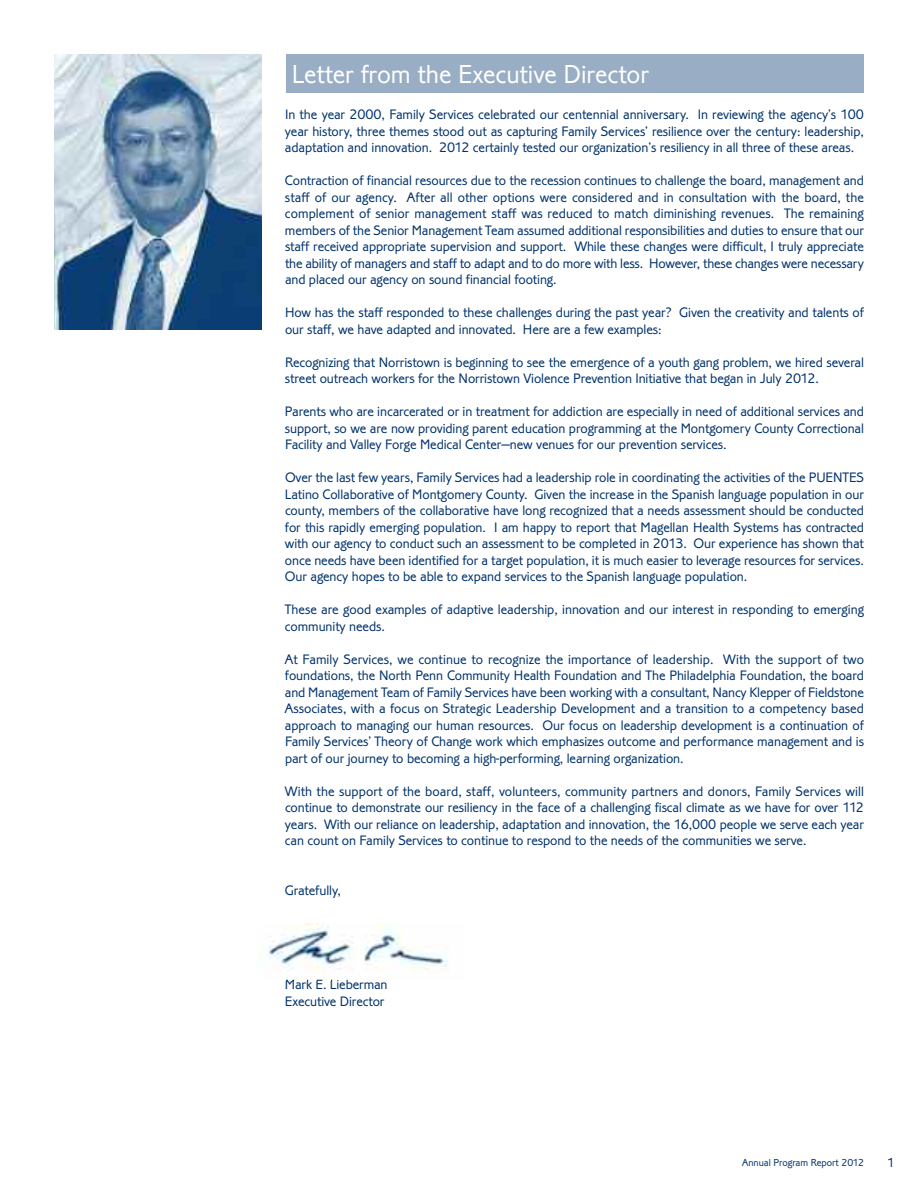
<style>
.page{position:relative;width:918px;height:1188px;background:#fff}
.page>*{position:absolute;margin:0;border:0;box-sizing:border-box;transform-origin:0 0}
.t1{font:300 27px "Corinthian EF";color:#fff}
.t2{font:300 14.25px/16.5px "Corinthian EF";letter-spacing:-.005em;color:#00326b;text-align:justify}
.t3{font:300 13.5px "Corinthian EF";color:#00326b}
.t4{font:300 10.5px "Corinthian EF";color:#00326b}
</style>
<div class="page">
<div style="left:286px;top:54px;width:578px;height:39px;background:#99adc4"></div>
<img style="left:54px;top:54px;width:208px;height:276px">
<img style="left:268px;top:923px;width:181px;height:57px">
<img style="left:286px;top:980px;width:62px;height:1px">
<h1 class="t1" style="left:292px;top:65px;width:359px">Letter from the Executive Director</h1>
<p class="t2" style="left:285px;top:108px;width:581px">In the year 2000, Family Services celebrated our centennial anniversary. In reviewing the agency’s 100 year history, three themes stood out as capturing Family Services’ resilience over the century: leadership, adaptation and innovation. 2012 certainly tested our organization’s resiliency in all three of these areas.</p>
<p class="t2" style="left:285px;top:174px;width:581px">Contraction of financial resources due to the recession continues to challenge the board, management and staff of our agency. After all other options were considered and in consultation with the board, the complement of senior management staff was reduced to match diminishing revenues. The remaining members of the Senior Management Team assumed additional responsibilities and duties to ensure that our staff received appropriate supervision and support. While these changes were difficult, I truly appreciate the ability of managers and staff to adapt and to do more with less. However, these changes were necessary and placed our agency on sound financial footing.</p>
<p class="t2" style="left:285px;top:306px;width:581px">How has the staff responded to these challenges during the past year? Given the creativity and talents of our staff, we have adapted and innovated. Here are a few examples:</p>
<p class="t2" style="left:285px;top:355px;width:580px">Recognizing that Norristown is beginning to see the emergence of a youth gang problem, we hired several street outreach workers for the Norristown Violence Prevention Initiative that began in July 2012.</p>
<p class="t2" style="left:285px;top:405px;width:581px">Parents who are incarcerated or in treatment for addiction are especially in need of additional services and support, so we are now providing parent education programming at the Montgomery County Correctional Facility and Valley Forge Medical Center—new venues for our prevention services.</p>
<p class="t2" style="left:285px;top:471px;width:581px">Over the last few years, Family Services had a leadership role in coordinating the activities of the PUENTES Latino Collaborative of Montgomery County. Given the increase in the Spanish language population in our county, members of the collaborative have long recognized that a needs assessment should be conducted for this rapidly emerging population. I am happy to report that Magellan Health Systems has contracted with our agency to conduct such an assessment to be completed in 2013. Our experience has shown that once needs have been identified for a target population, it is much easier to leverage resources for services.<br>Our agency hopes to be able to expand services to the Spanish language population.</p>
<p class="t2" style="left:285px;top:603px;width:581px">These are good examples of adaptive leadership, innovation and our interest in responding to emerging community needs.</p>
<p class="t2" style="left:285px;top:652px;width:581px">At Family Services, we continue to recognize the importance of leadership. With the support of two foundations, the North Penn Community Health Foundation and The Philadelphia Foundation, the board and Management Team of Family Services have been working with a consultant, Nancy Klepper of Fieldstone Associates, with a focus on Strategic Leadership Development and a transition to a competency based approach to managing our human resources. Our focus on leadership development is a continuation of Family Services’ Theory of Change work which emphasizes outcome and performance management and is part of our journey to becoming a high-performing, learning organization.</p>
<p class="t2" style="left:285px;top:784px;width:581px">With the support of the board, staff, volunteers, community partners and donors, Family Services will continue to demonstrate our resiliency in the face of a challenging fiscal climate as we have for over 112 years. With our reliance on leadership, adaptation and innovation, the 16,000 people we serve each year can count on Family Services to continue to respond to the needs of the communities we serve.</p>
<p class="t2" style="left:285px;top:883px;width:57px">Gratefully,</p>
<p class="t2" style="left:285px;top:978px;width:104px">Mark E. Lieberman<br>Executive Director</p>
<p class="t4" style="left:742px;top:1159px;width:123px">Annual Program Report 2012</p>
<p class="t3" style="left:887px;top:1158px;width:9px">1</p>
</div>
